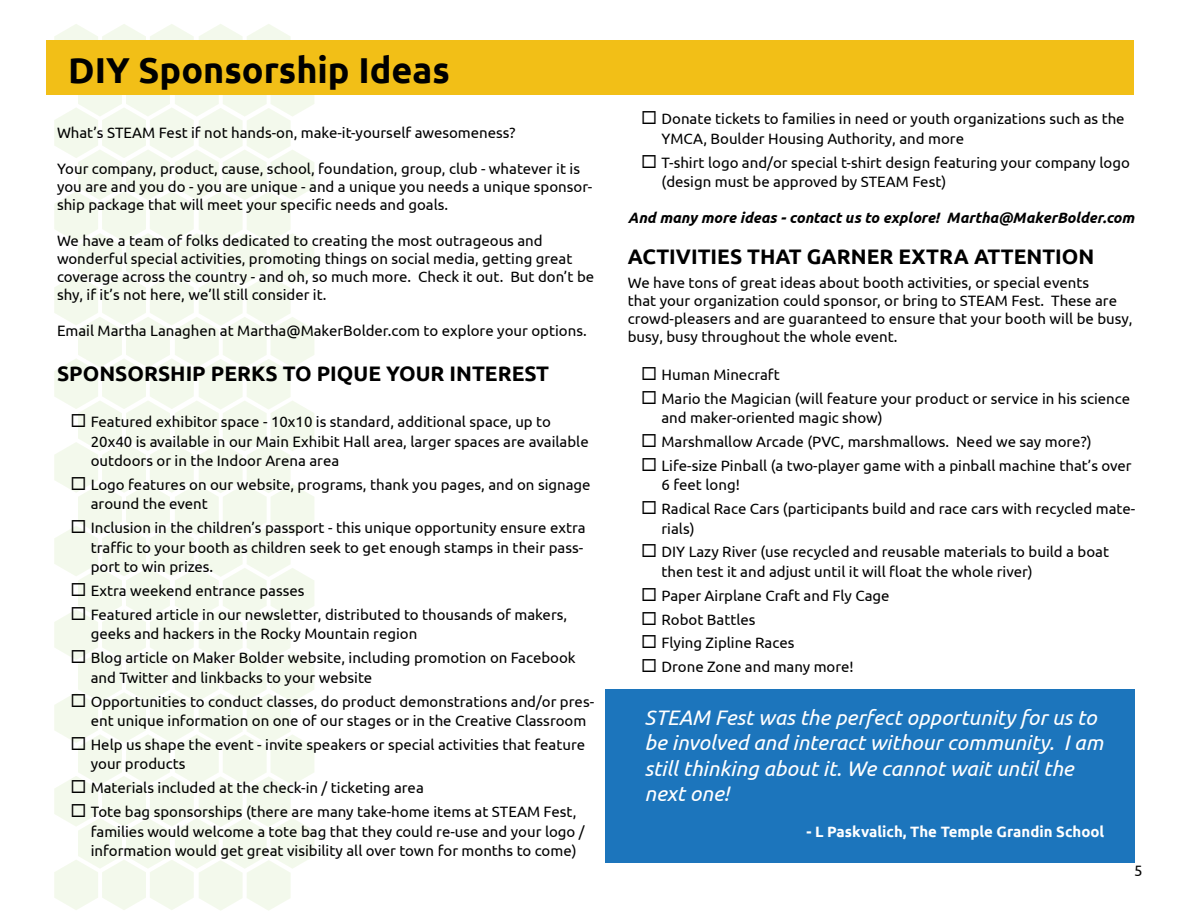
<style>
.page{position:relative;width:1188px;height:918px;background:#fff}
.page>*{position:absolute;margin:0;border:0;box-sizing:border-box;transform-origin:0 0}
.t1{font:700 36px "Ubuntu";color:#000}
.t2{font:italic 21px/25.2px "Ubuntu";color:#fff}
.t3{font:700 21px "Ubuntu";color:#000}
.t4{font:15px/23.9px "Ubuntu";color:#000}
.t5{font:italic 700 15px "Ubuntu";color:#000}
.t6{font:700 15px "Ubuntu";color:#fff}
</style>
<div class="page">
<div style="left:605px;top:690px;width:530px;height:173px;background:#1c75bc"></div>
<div style="left:47px;top:40px;width:1087px;height:55px;background:#f2bf17"></div>
<svg style="left:54px;top:24px;width:260px;height:887px"></svg>
<h1 class="t1" style="left:68px;top:48px;width:383px">DIY Sponsorship Ideas</h1>
<p class="t4" style="left:57px;top:120px;width:460px">What’s STEAM Fest if not hands-on, make-it-yourself awesomeness?</p>
<p class="t4" style="left:57px;top:159px;width:537px;line-height:18px">Your company, product, cause, school, foundation, group, club - whatever it is you are and you do - you are unique - and a unique you needs a unique sponsor&shy;ship package that will meet your specific needs and goals.</p>
<p class="t4" style="left:57px;top:231px;width:539px;line-height:18px">We have a team of folks dedicated to creating the most outrageous and wonderful special activities, promoting things on social media, getting great coverage across the country - and oh, so much more. Check it out. But don’t be shy, if it’s not here, we’ll still consider it.</p>
<p class="t4" style="left:57px;top:318px;width:531px">Email Martha Lanaghen at Martha@MakerBolder.com to explore your options.</p>
<h2 class="t3" style="left:57px;top:360px;width:494px">SPONSORSHIP PERKS TO PIQUE YOUR INTEREST</h2>
<p class="t4" style="left:91px;top:412px;width:499px;line-height:19.5px">Featured exhibitor space - 10x10 is standard, additional space, up to<br>20x40 is available in our Main Exhibit Hall area, larger spaces are available outdoors or in the Indoor Arena area</p>
<p class="t4" style="left:91px;top:474px;width:501px;line-height:19.5px">Logo features on our website, programs, thank you pages, and on signage around the event</p>
<p class="t4" style="left:91px;top:518px;width:496px;line-height:19.5px">Inclusion in the children’s passport - this unique opportunity ensure extra traffic to your booth as children seek to get enough stamps in their pass&shy;port to win prizes.</p>
<p class="t4" style="left:91px;top:578px;width:478px">Extra weekend entrance passes<br>Featured article in our newsletter, distributed to thousands of makers,</p>
<p class="t4" style="left:91px;top:622px;width:487px">geeks and hackers in the Rocky Mountain region<br>Blog article on Maker Bolder website, including promotion on Facebook</p>
<p class="t4" style="left:91px;top:665px;width:505px">and Twitter and linkbacks to your website<br>Opportunities to conduct classes, do product demonstrations and/or pres-</p>
<p class="t4" style="left:91px;top:708px;width:497px">ent unique information on one of our stages or in the Creative Classroom<br>Help us shape the event - invite speakers or special activities that feature</p>
<p class="t4" style="left:91px;top:752px;width:487px">your products<br>Materials included at the check-in / ticketing area<br>Tote bag sponsorships (there are many take-home items at STEAM Fest,</p>
<p class="t4" style="left:91px;top:821px;width:495px;line-height:19.5px">families would welcome a tote bag that they could re-use and your logo / information would get great visibility all over town for months to come)</p>
<p class="t4" style="left:662px;top:109px;width:465px;line-height:19.5px">Donate tickets to families in need or youth organizations such as the<br>YMCA, Boulder Housing Authority, and more</p>
<p class="t4" style="left:662px;top:152px;width:470px;line-height:19.5px">T-shirt logo and/or special t-shirt design featuring your company logo (design must be approved by STEAM Fest)</p>
<p class="t5" style="left:628px;top:209px;width:508px">And many more ideas - contact us to explore! Martha@MakerBolder.com</p>
<h2 class="t3" style="left:628px;top:243px;width:468px">ACTIVITIES THAT GARNER EXTRA ATTENTION</h2>
<p class="t4" style="left:628px;top:274px;width:506px;line-height:18px">We have tons of great ideas about booth activities, or special events<br>that your organization could sponsor, or bring to STEAM Fest. These are crowd-pleasers and are guaranteed to ensure that your booth will be busy, busy, busy throughout the whole event.</p>
<p class="t4" style="left:662px;top:362px;width:470px">Human Minecraft<br>Mario the Magician (will feature your product or service in his science</p>
<p class="t4" style="left:662px;top:405px;width:472px">and maker-oriented magic show)<br>Marshmallow Arcade (PVC, marshmallows. Need we say more?)<br>Life-size Pinball (a two-player game with a pinball machine that’s over</p>
<p class="t4" style="left:662px;top:473px;width:475px">6 feet long!<br>Radical Race Cars (participants build and race cars with recycled mate-</p>
<p class="t4" style="left:662px;top:516px;width:449px">rials)<br>DIY Lazy River (use recycled and reusable materials to build a boat</p>
<p class="t4" style="left:662px;top:559px;width:373px">then test it and adjust until it will float the whole river)<br>Paper Airplane Craft and Fly Cage<br>Robot Battles<br>Flying Zipline Races<br>Drone Zone and many more!</p>
<h2 class="t2" style="left:644px;top:705px;width:460px">STEAM Fest was the perfect opportunity for us to be involved and interact withour community. I am still thinking about it. We cannot wait until the next one!</h2>
<p class="t6" style="left:807px;top:822px;width:299px">- L Paskvalich, The Temple Grandin School</p>
<p class="t4" style="left:1134px;top:858px;width:10px">5</p>
</div>
